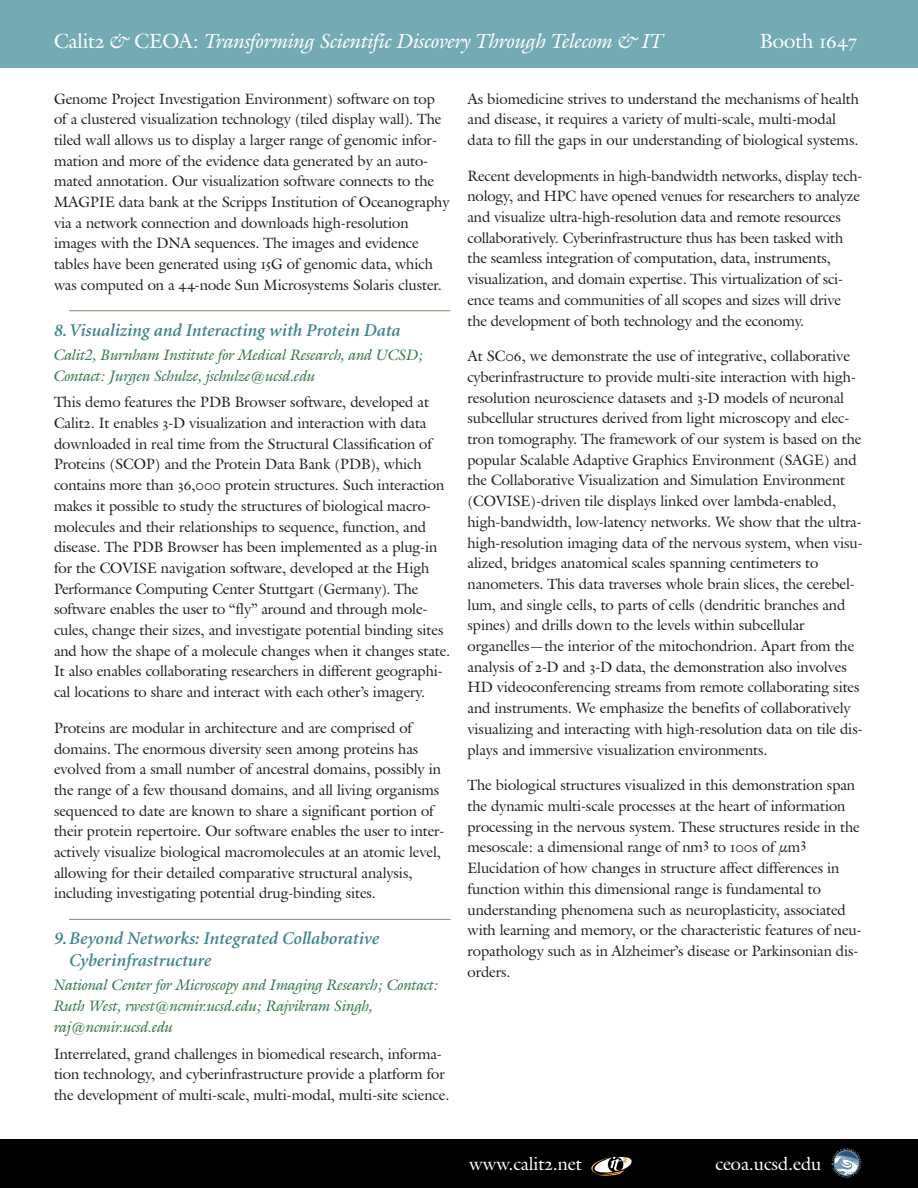
<style>
.page{position:relative;width:918px;height:1188px;background:#fff}
.page>*{position:absolute;margin:0;border:0;box-sizing:border-box;transform-origin:0 0}
.t1{font:20.25px "Galliard ITC It O Sty CC";color:#fff}
.t2{font:20.25px "Galliard ITC Rm O Sty CC";color:#fff}
.t3{font:italic 600 18px/21.6px "Minion";color:#3f848a}
.t4{font:18px "Galliard ITC Rm O Sty CC";color:#fff}
.t5{font:15px/21px "Galliard ITC It CC";color:#347648}
.t6{font:14.7px/20.7px "Galliard ITC Rm O Sty CC";color:#231f20}
.s1{font-family:"Galliard ITC Rm O Sty CC"}
.s2{font-family:"Galliard ITC It CC"}
</style>
<div class="page">
<div style="left:0;top:0;width:918px;height:68px;background:#74aab4"></div>
<hr style="left:69px;top:310px;width:381px;height:1px;background:#769269">
<hr style="left:69px;top:919px;width:381px;height:1px;background:#769269">
<div style="left:0;top:1140px;width:918px;height:48px;background:#000"></div>
<svg style="left:831px;top:1148px;width:30px;height:30px"></svg>
<svg style="left:591px;top:1156px;width:41px;height:20px"></svg>
<h1 class="t1" style="left:54px;top:32px;width:611px"><span class="s1">Calit2</span> <span class="s2">&amp;</span> <span class="s1">CEOA:</span> Transforming Scientific Discovery Through Telecom &amp; IT</h1>
<h1 class="t2" style="left:760px;top:32px;width:99px">Booth 1647</h1>
<p class="t6" style="left:54px;top:90px;width:397px">Genome Project Investigation Environment) software on top of a clustered visualization technology (tiled display wall). The tiled wall allows us to display a larger range of genomic infor&shy;mation and more of the evidence data generated by an auto&shy;mated annotation. Our visualization software connects to the MAGPIE data bank at the Scripps Institution of Oceanography via a network connection and downloads high-resolution images with the DNA sequences. The images and evidence tables have been generated using 15G of genomic data, which was computed on a 44-node Sun Microsystems Solaris cluster.</p>
<p class="t3" style="left:54px;top:321px;width:348px">8.Visualizing and Interacting with Protein Data</p>
<p class="t5" style="left:54px;top:346px;width:371px">Calit2, Burnham Institute for Medical Research, and UCSD;<br>Contact: Jurgen Schulze, jschulze@ucsd.edu</p>
<p class="t6" style="left:54px;top:393px;width:398px">This demo features the PDB Browser software, developed at Calit2. It enables 3-D visualization and interaction with data downloaded in real time from the Structural Classification of Proteins (SCOP) and the Protein Data Bank (PDB), which contains more than 36,000 protein structures. Such interaction makes it possible to study the structures of biological macro&shy;molecules and their relationships to sequence, function, and disease. The PDB Browser has been implemented as a plug-in for the COVISE navigation software, developed at the High Performance Computing Center Stuttgart (Germany). The software enables the user to “fly” around and through mole&shy;cules, change their sizes, and investigate potential binding sites and how the shape of a molecule changes when it changes state.<br>It also enables collaborating researchers in different geographi&shy;cal locations to share and interact with each other’s imagery.</p>
<p class="t6" style="left:54px;top:719px;width:392px">Proteins are modular in architecture and are comprised of domains. The enormous diversity seen among proteins has evolved from a small number of ancestral domains, possibly in the range of a few thousand domains, and all living organisms sequenced to date are known to share a significant portion of their protein repertoire. Our software enables the user to inter&shy;actively visualize biological macromolecules at an atomic level, allowing for their detailed comparative structural analysis, including investigating potential drug-binding sites.</p>
<p class="t3" style="left:69px;top:929px;width:312px;text-indent:-15px">9.Beyond Networks: Integrated Collaborative<br>Cyberinfrastructure</p>
<p class="t5" style="left:54px;top:976px;width:386px">National Center for Microscopy and Imaging Research; Contact:<br>Ruth West, rwest@ncmir.ucsd.edu; Rajvikram Singh, raj@ncmir.ucsd.edu</p>
<p class="t6" style="left:54px;top:1045px;width:397px">Interrelated, grand challenges in biomedical research, informa&shy;tion technology, and cyberinfrastructure provide a platform for the development of multi-scale, multi-modal, multi-site science.</p>
<p class="t6" style="left:468px;top:90px;width:393px">As biomedicine strives to understand the mechanisms of health and disease, it requires a variety of multi-scale, multi-modal data to fill the gaps in our understanding of biological systems.</p>
<p class="t6" style="left:468px;top:167px;width:396px">Recent developments in high-bandwidth networks, display tech&shy;nology, and HPC have opened venues for researchers to analyze and visualize ultra-high-resolution data and remote resources collaboratively. Cyberinfrastructure thus has been tasked with the seamless integration of computation, data, instruments, visualization, and domain expertise. This virtualization of sci&shy;ence teams and communities of all scopes and sizes will drive the development of both technology and the economy.</p>
<p class="t6" style="left:468px;top:347px;width:397px">At SC06, we demonstrate the use of integrative, collaborative cyberinfrastructure to provide multi-site interaction with high&shy;resolution neuroscience datasets and 3-D models of neuronal subcellular structures derived from light microscopy and elec&shy;tron tomography. The framework of our system is based on the popular Scalable Adaptive Graphics Environment (SAGE) and the Collaborative Visualization and Simulation Environment (COVISE)-driven tile displays linked over lambda-enabled, high-bandwidth, low-latency networks. We show that the ultra&shy;high-resolution imaging data of the nervous system, when visu&shy;alized, bridges anatomical scales spanning centimeters to nanometers. This data traverses whole brain slices, the cerebel&shy;lum, and single cells, to parts of cells (dendritic branches and spines) and drills down to the levels within subcellular organelles—the interior of the mitochondrion. Apart from the analysis of 2-D and 3-D data, the demonstration also involves HD videoconferencing streams from remote collaborating sites and instruments. We emphasize the benefits of collaboratively visualizing and interacting with high-resolution data on tile dis&shy;plays and immersive visualization environments.</p>
<p class="t6" style="left:468px;top:776px;width:396px">The biological structures visualized in this demonstration span the dynamic multi-scale processes at the heart of information processing in the nervous system. These structures reside in the mesoscale: a dimensional range of nm3 to 100s of μm3<br>Elucidation of how changes in structure affect differences in function within this dimensional range is fundamental to understanding phenomena such as neuroplasticity, associated with learning and memory, or the characteristic features of neu&shy;ropathology such as in Alzheimer’s disease or Parkinsonian dis&shy;orders.</p>
<p class="t4" style="left:469px;top:1155px;width:114px">www.calit2.net</p>
<p class="t4" style="left:715px;top:1155px;width:107px">ceoa.ucsd.edu</p>
</div>
